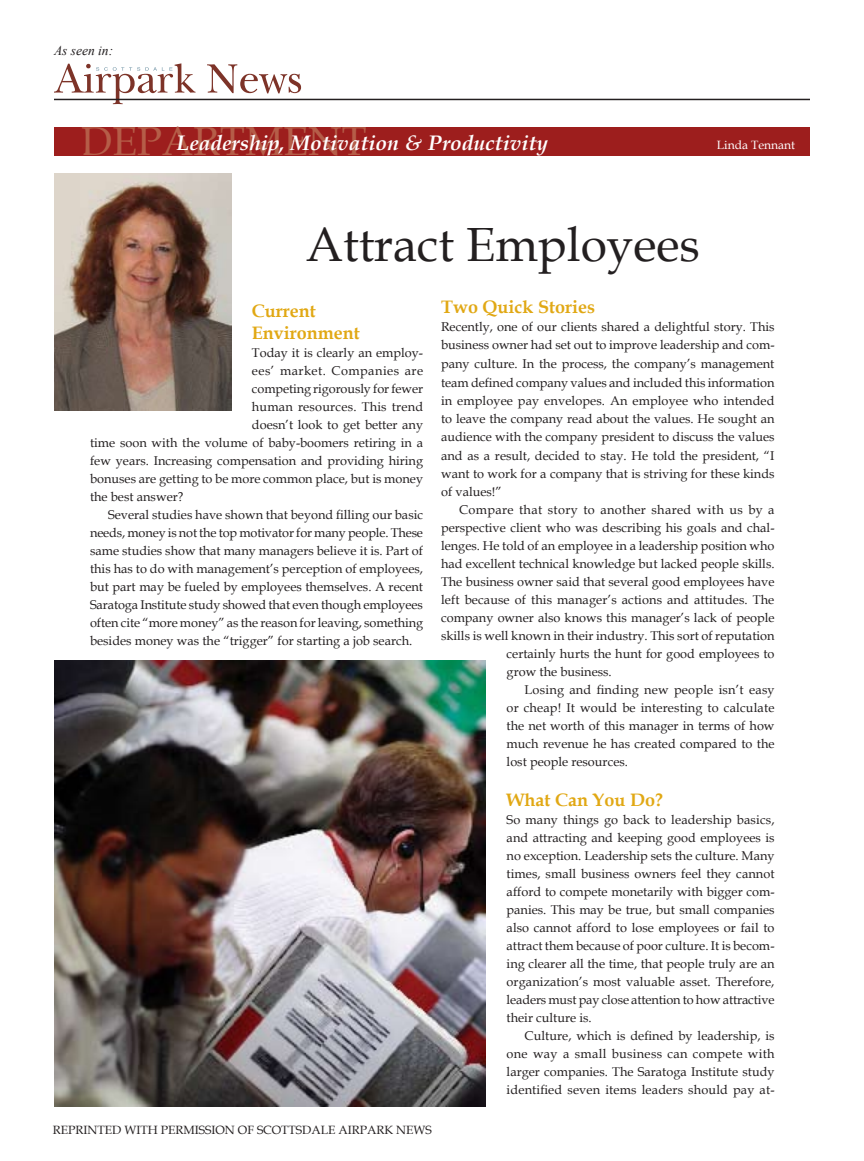
<style>
.page{position:relative;width:864px;height:1161px;background:#fff}
.page>*{position:absolute;margin:0;border:0;box-sizing:border-box;transform-origin:0 0}
.t1{font:48px "Book Antiqua";color:#231f20}
.t2{font:italic 700 21px "Book Antiqua";color:#fff}
.t3{font:700 18px/21.6px "Book Antiqua";color:#e1a814}
.t4{font:italic 13.5px "Times New Roman";color:#231f20}
.t5{font:12.75px/18px "Book Antiqua";color:#231f20;text-align:justify}
.t6{font:12.75px "Book Antiqua";letter-spacing:.03em;color:#231f20}
.t7{font:12.75px "Book Antiqua";letter-spacing:.02em;color:#231f20}
.t8{font:12.75px "Book Antiqua";letter-spacing:.035em;color:#231f20}
.t9{font:12px "Book Antiqua";color:#231f20}
.t10{font:12px "Book Antiqua";color:#fff}
.s1{font-weight:400;font-style:normal;font-size:40.5px;color:#b55d48}
</style>
<div class="page">
<div style="left:54px;top:127px;width:756px;height:28px;background:#9d1e1d"></div>
<img style="left:54px;top:174px;width:178px;height:236px">
<img style="left:54px;top:660px;width:432px;height:447px">
<svg style="left:207px;top:64px;width:94px;height:29px"></svg>
<svg style="left:54px;top:63px;width:142px;height:41px"></svg>
<hr style="left:54px;top:99px;width:756px;height:1px;background:#231f20">
<p class="t4" style="left:54px;top:41px;width:61px">As seen in:</p>
<h2 class="t2" style="left:81px;top:128px;width:469px"><span class="s1">Department</span> Leadership, Motivation &amp; Productivity</h2>
<p class="t10" style="left:717px;top:137px;width:80px">Linda Tennant</p>
<h1 class="t1" style="left:306px;top:211px;width:396px">Attract Employees</h1>
<h3 class="t3" style="left:441px;top:296px;width:155px">Two Quick Stories</h3>
<p class="t5" style="left:441px;top:317px;width:335px">Recently, one of our clients shared a delightful story. This business owner had set out to improve leadership and com&shy;pany culture. In the process, the company’s management team defined company values and included this information in employee pay envelopes. An employee who intended to leave the company read about the values. He sought an audience with the company president to discuss the values and as a result, decided to stay. He told the president, “I want to work for a company that is striving for these kinds of values!”</p>
<p class="t6" style="left:459px;top:501px;width:317px">Compare that story to another shared with us by a</p>
<p class="t5" style="left:441px;top:519px;width:335px">perspective client who was describing his goals and chal-</p>
<p class="t5" style="left:441px;top:537px;width:335px">lenges. He told of an employee in a leadership position who</p>
<p class="t5" style="left:441px;top:555px;width:335px">had excellent technical knowledge but lacked people skills.</p>
<p class="t5" style="left:441px;top:573px;width:335px">The business owner said that several good employees have</p>
<p class="t5" style="left:441px;top:591px;width:335px">left because of this manager’s actions and attitudes. The</p>
<p class="t5" style="left:441px;top:609px;width:335px">company owner also knows this manager’s lack of people</p>
<p class="t5" style="left:441px;top:627px;width:335px">skills is well known in their industry. This sort of reputation</p>
<p class="t5" style="left:507px;top:645px;width:269px">certainly hurts the hunt for good employees to</p>
<p class="t5" style="left:507px;top:663px;width:107px">grow the business.</p>
<p class="t7" style="left:525px;top:681px;width:252px">Losing and finding new people isn’t easy</p>
<p class="t5" style="left:507px;top:699px;width:269px">or cheap! It would be interesting to calculate</p>
<p class="t5" style="left:507px;top:717px;width:269px">the net worth of this manager in terms of how</p>
<p class="t5" style="left:507px;top:735px;width:269px">much revenue he has created compared to the</p>
<p class="t5" style="left:507px;top:753px;width:123px">lost people resources.</p>
<h3 class="t3" style="left:507px;top:789px;width:158px">What Can You Do?</h3>
<p class="t5" style="left:507px;top:810px;width:269px">So many things go back to leadership basics, and attracting and keeping good employees is no exception. Leadership sets the culture. Many times, small business owners feel they cannot afford to compete monetarily with bigger com&shy;panies. This may be true, but small companies also cannot afford to lose employees or fail to attract them because of poor culture. It is becom&shy;ing clearer all the time, that people truly are an organization’s most valuable asset. Therefore, leaders must pay close attention to how attractive their culture is.</p>
<p class="t5" style="left:507px;top:1026px;width:270px;text-indent:18px">Culture, which is defined by leadership, is one way a small business can compete with larger companies. The Saratoga Institute study identified seven items leaders should pay at-</p>
<h3 class="t3" style="left:252px;top:301px;width:110px">Current<br>Environment</h3>
<p class="t5" style="left:252px;top:343px;width:173px">Today it is clearly an employ-</p>
<p class="t8" style="left:252px;top:362px;width:173px">ees’ market. Companies are</p>
<p class="t5" style="left:252px;top:379px;width:173px">competing rigorously for fewer</p>
<p class="t5" style="left:252px;top:397px;width:173px">human resources. This trend</p>
<p class="t5" style="left:252px;top:415px;width:173px">doesn’t look to get better any</p>
<p class="t5" style="left:90px;top:433px;width:335px">time soon with the volume of baby-boomers retiring in a</p>
<p class="t5" style="left:90px;top:451px;width:335px">few years. Increasing compensation and providing hiring</p>
<p class="t5" style="left:90px;top:469px;width:335px">bonuses are getting to be more common place, but is money</p>
<p class="t5" style="left:90px;top:487px;width:95px">the best answer?</p>
<p class="t5" style="left:108px;top:505px;width:317px">Several studies have shown that beyond filling our basic</p>
<p class="t5" style="left:90px;top:523px;width:335px">needs, money is not the top motivator for many people. These</p>
<p class="t5" style="left:90px;top:541px;width:335px">same studies show that many managers believe it is. Part of</p>
<p class="t5" style="left:90px;top:559px;width:335px">this has to do with management’s perception of employees,</p>
<p class="t5" style="left:90px;top:577px;width:335px">but part may be fueled by employees themselves. A recent</p>
<p class="t5" style="left:90px;top:595px;width:334px">Saratoga Institute study showed that even though employees</p>
<p class="t5" style="left:90px;top:613px;width:335px">often cite “more money” as the reason for leaving, something</p>
<p class="t5" style="left:90px;top:631px;width:324px">besides money was the “trigger” for starting a job search.</p>
<p class="t9" style="left:53px;top:1122px;width:380px">REPRINTED WITH PERMISSION OF SCOTTSDALE AIRPARK NEWS</p>
</div>
